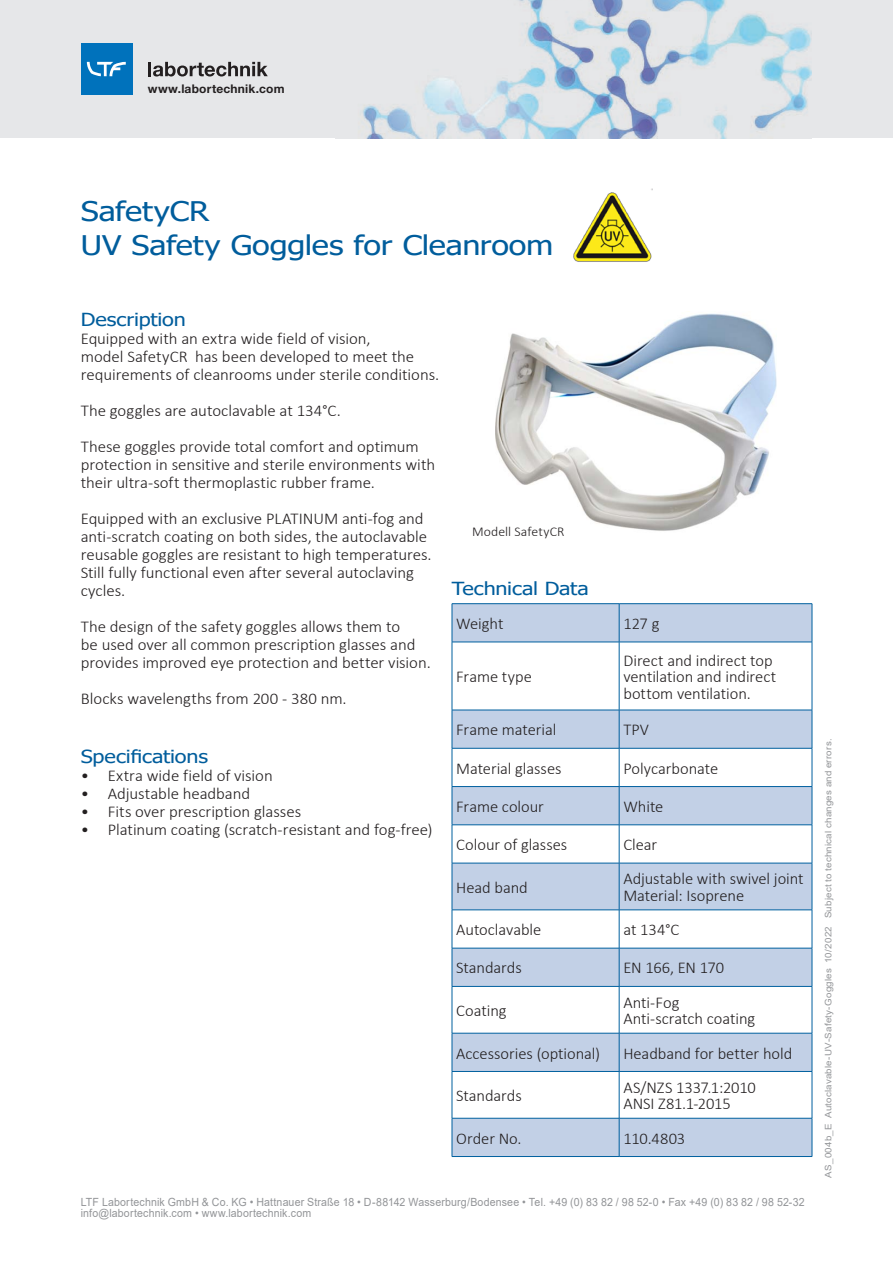
<style>
.page{position:relative;width:893px;height:1263px;background:#fff}
.page>*{position:absolute;margin:0;border:0;box-sizing:border-box;transform-origin:0 0}
.Headline{font:27px "Tahoma";letter-spacing:-.005em;color:#005d9c;scale:1.2 1}
.Body_türkis{font:18px "Tahoma";letter-spacing:-.005em;color:#005d9c;scale:1.2 1}
.Body{font:18px "Tahoma";letter-spacing:-.005em;color:#005d9c;scale:1.2 1}
.Body-2{font:300 16.5px/18px "Calibri";letter-spacing:-.005em;color:#231f20}
.t1{font:300 13.5px "Calibri";letter-spacing:.005em;color:#231f20}
.t2{font:700 12px "Helvetica Neue LT Std";letter-spacing:.015em;color:#231f20}
.t3{font:11.25px/11.2px "Arial";letter-spacing:.015em;color:#939598;scale:.94 1}
.t4{font:9px "Arial";letter-spacing:.02em;color:#939598;scale:1.08 1}
</style>
<div class="page">
<div style="left:0;top:0;width:893px;height:138px;background:#e6e7e9"></div>
<img style="left:362px;top:0;width:449px;height:138px">
<hr style="left:148px;top:62px;width:3px;height:14px;background:#231f20">
<svg style="left:153px;top:62px;width:115px;height:14px"></svg>
<div style="left:81px;top:44px;width:51px;height:51px;background:#0072bc"></div>
<svg style="left:87px;top:62px;width:39px;height:14px"></svg>
<img style="left:496px;top:313px;width:280px;height:218px">
<svg style="left:453px;top:604px;width:359px;height:552px;fill:#c2d0e6"></svg>
<hr style="left:452px;top:603px;width:167px;height:1px;background:#00609f">
<hr style="left:452px;top:604px;width:1px;height:38px;background:#00609f">
<hr style="left:619px;top:603px;width:193px;height:1px;background:#00609f">
<hr style="left:619px;top:604px;width:1px;height:38px;background:#00609f">
<hr style="left:812px;top:604px;width:1px;height:38px;background:#00609f">
<hr style="left:452px;top:642px;width:167px;height:1px;background:#00609f">
<hr style="left:452px;top:642px;width:1px;height:68px;background:#00609f">
<hr style="left:619px;top:642px;width:193px;height:1px;background:#00609f">
<hr style="left:619px;top:642px;width:1px;height:68px;background:#00609f">
<hr style="left:812px;top:642px;width:1px;height:68px;background:#00609f">
<hr style="left:452px;top:710px;width:167px;height:1px;background:#00609f">
<hr style="left:452px;top:710px;width:1px;height:38px;background:#00609f">
<hr style="left:619px;top:710px;width:193px;height:1px;background:#00609f">
<hr style="left:619px;top:710px;width:1px;height:38px;background:#00609f">
<hr style="left:812px;top:710px;width:1px;height:38px;background:#00609f">
<hr style="left:452px;top:748px;width:167px;height:1px;background:#00609f">
<hr style="left:452px;top:748px;width:1px;height:38px;background:#00609f">
<hr style="left:619px;top:748px;width:193px;height:1px;background:#00609f">
<hr style="left:619px;top:748px;width:1px;height:38px;background:#00609f">
<hr style="left:812px;top:748px;width:1px;height:38px;background:#00609f">
<hr style="left:452px;top:786px;width:167px;height:1px;background:#00609f">
<hr style="left:452px;top:787px;width:1px;height:38px;background:#00609f">
<hr style="left:619px;top:786px;width:193px;height:1px;background:#00609f">
<hr style="left:619px;top:787px;width:1px;height:38px;background:#00609f">
<hr style="left:812px;top:787px;width:1px;height:38px;background:#00609f">
<hr style="left:452px;top:824px;width:167px;height:1px;background:#00609f">
<hr style="left:452px;top:825px;width:1px;height:38px;background:#00609f">
<hr style="left:619px;top:824px;width:193px;height:1px;background:#00609f">
<hr style="left:619px;top:825px;width:1px;height:38px;background:#00609f">
<hr style="left:812px;top:825px;width:1px;height:38px;background:#00609f">
<hr style="left:452px;top:863px;width:167px;height:1px;background:#00609f">
<hr style="left:452px;top:863px;width:1px;height:47px;background:#00609f">
<hr style="left:619px;top:863px;width:193px;height:1px;background:#00609f">
<hr style="left:619px;top:863px;width:1px;height:47px;background:#00609f">
<hr style="left:812px;top:863px;width:1px;height:47px;background:#00609f">
<hr style="left:452px;top:910px;width:167px;height:1px;background:#00609f">
<hr style="left:452px;top:910px;width:1px;height:38px;background:#00609f">
<hr style="left:619px;top:910px;width:193px;height:1px;background:#00609f">
<hr style="left:619px;top:910px;width:1px;height:38px;background:#00609f">
<hr style="left:812px;top:910px;width:1px;height:38px;background:#00609f">
<hr style="left:452px;top:948px;width:167px;height:1px;background:#00609f">
<hr style="left:452px;top:948px;width:1px;height:38px;background:#00609f">
<hr style="left:619px;top:948px;width:193px;height:1px;background:#00609f">
<hr style="left:619px;top:948px;width:1px;height:38px;background:#00609f">
<hr style="left:812px;top:948px;width:1px;height:38px;background:#00609f">
<hr style="left:452px;top:986px;width:167px;height:1px;background:#00609f">
<hr style="left:452px;top:986px;width:1px;height:47px;background:#00609f">
<hr style="left:619px;top:986px;width:193px;height:1px;background:#00609f">
<hr style="left:619px;top:986px;width:1px;height:47px;background:#00609f">
<hr style="left:812px;top:986px;width:1px;height:47px;background:#00609f">
<hr style="left:452px;top:1033px;width:167px;height:1px;background:#00609f">
<hr style="left:452px;top:1033px;width:1px;height:38px;background:#00609f">
<hr style="left:619px;top:1033px;width:193px;height:1px;background:#00609f">
<hr style="left:619px;top:1033px;width:1px;height:38px;background:#00609f">
<hr style="left:812px;top:1033px;width:1px;height:38px;background:#00609f">
<hr style="left:452px;top:1071px;width:167px;height:1px;background:#00609f">
<hr style="left:452px;top:1072px;width:1px;height:46px;background:#00609f">
<hr style="left:619px;top:1071px;width:193px;height:1px;background:#00609f">
<hr style="left:619px;top:1072px;width:1px;height:46px;background:#00609f">
<hr style="left:812px;top:1072px;width:1px;height:46px;background:#00609f">
<hr style="left:452px;top:1118px;width:167px;height:1px;background:#00609f">
<hr style="left:452px;top:1118px;width:1px;height:38px;background:#00609f">
<hr style="left:619px;top:1118px;width:193px;height:1px;background:#00609f">
<hr style="left:619px;top:1118px;width:1px;height:38px;background:#00609f">
<hr style="left:812px;top:1118px;width:1px;height:38px;background:#00609f">
<hr style="left:452px;top:1156px;width:167px;height:1px;background:#00609f">
<hr style="left:619px;top:1156px;width:193px;height:1px;background:#00609f">
<img style="left:573px;top:188px;width:79px;height:74px">
<p class="t2" style="left:148px;top:81px;width:138px">www.labortechnik.com</p>
<p class="Headline" style="left:81px;top:193px;width:109px">SafetyCR</p>
<p class="Headline" style="left:81px;top:227px;width:395px">UV Safety Goggles for Cleanroom</p>
<p class="Body" style="left:81px;top:308px;width:89px">Description</p>
<p class="Body-2" style="left:81px;top:330px;width:360px">Equipped with an extra wide field of vision,<br>model SafetyCR has been developed to meet the requirements of cleanrooms under sterile conditions.</p>
<p class="Body-2" style="left:81px;top:402px;width:262px">The goggles are autoclavable at 134°C.</p>
<p class="Body-2" style="left:81px;top:438px;width:356px">These goggles provide total comfort and optimum protection in sensitive and sterile environments with their ultra-soft thermoplastic rubber frame.</p>
<p class="Body-2" style="left:81px;top:510px;width:352px">Equipped with an exclusive PLATINUM anti-fog and anti-scratch coating on both sides, the autoclavable reusable goggles are resistant to high temperatures.<br>Still fully functional even after several autoclaving cycles.</p>
<p class="Body-2" style="left:81px;top:618px;width:351px">The design of the safety goggles allows them to<br>be used over all common prescription glasses and provides improved eye protection and better vision.</p>
<p class="Body-2" style="left:81px;top:690px;width:267px">Blocks wavelengths from 200 - 380 nm.</p>
<p class="Body_türkis" style="left:81px;top:744px;width:108px">Specifications</p>
<p class="Body-2" style="left:81px;top:766px;width:194px">• Extra wide field of vision</p>
<p class="Body-2" style="left:81px;top:784px;width:171px">• Adjustable headband</p>
<p class="Body-2" style="left:81px;top:802px;width:222px">• Fits over prescription glasses</p>
<p class="Body-2" style="left:81px;top:820px;width:353px">• Platinum coating (scratch-resistant and fog-free)</p>
<p class="t1" style="left:472px;top:523px;width:94px">Modell SafetyCR</p>
<p class="Body_türkis" style="left:452px;top:577px;width:116px">Technical Data</p>
<p class="Body-2" style="left:456px;top:614px;width:49px">Weight</p>
<p class="Body-2" style="left:623px;top:614px;width:38px">127 g</p>
<p class="Body-2" style="left:456px;top:667px;width:77px">Frame type</p>
<p class="Body-2" style="left:623px;top:652px;width:154px;line-height:16.5px">Direct and indirect top ventilation and indirect bottom ventilation.</p>
<p class="Body-2" style="left:456px;top:721px;width:102px">Frame material</p>
<p class="Body-2" style="left:623px;top:721px;width:27px">TPV</p>
<p class="Body-2" style="left:456px;top:759px;width:107px">Material glasses</p>
<p class="Body-2" style="left:623px;top:759px;width:96px">Polycarbonate</p>
<p class="Body-2" style="left:456px;top:797px;width:89px">Frame colour</p>
<p class="Body-2" style="left:623px;top:797px;width:42px">White</p>
<p class="Body-2" style="left:456px;top:835px;width:113px">Colour of glasses</p>
<p class="Body-2" style="left:623px;top:835px;width:35px">Clear</p>
<p class="Body-2" style="left:456px;top:878px;width:73px">Head band</p>
<p class="Body-2" style="left:623px;top:870px;width:182px">Adjustable with swivel joint</p>
<p class="Body-2" style="left:623px;top:886px;width:122px">Material: Isoprene</p>
<p class="Body-2" style="left:456px;top:920px;width:87px">Autoclavable</p>
<p class="Body-2" style="left:623px;top:920px;width:57px">at 134°C</p>
<p class="Body-2" style="left:456px;top:959px;width:67px">Standards</p>
<p class="Body-2" style="left:623px;top:959px;width:102px">EN 166, EN 170</p>
<p class="Body-2" style="left:456px;top:1001px;width:52px">Coating</p>
<p class="Body-2" style="left:623px;top:994px;width:133px;line-height:16.5px">Anti-Fog<br>Anti-scratch coating</p>
<p class="Body-2" style="left:456px;top:1044px;width:145px">Accessories (optional)</p>
<p class="Body-2" style="left:623px;top:1044px;width:170px">Headband for better hold</p>
<p class="Body-2" style="left:456px;top:1086px;width:67px">Standards</p>
<p class="Body-2" style="left:623px;top:1078px;width:134px">AS/NZS 1337.1:2010</p>
<p class="Body-2" style="left:623px;top:1095px;width:109px">ANSI Z81.1-2015</p>
<p class="Body-2" style="left:456px;top:1129px;width:67px">Order No.</p>
<p class="Body-2" style="left:623px;top:1129px;width:63px">110.4803</p>
<p class="t3" style="left:81px;top:1196px;width:771px">LTF Labortechnik GmbH &amp; Co. KG • Hattnauer Straße 18 • D-88142 Wasserburg/Bodensee • Tel. +49 (0) 83 82 / 98 52-0 • Fax +49 (0) 83 82 / 98 52-32 info@labortechnik.com • www.labortechnik.com</p>
<p class="t4" style="left:822px;top:1178px;width:408px;rotate:-90deg">AS_004b_E Autoclavable-UV-Safety-Goggles 10/2022 Subject to technical changes and errors.</p>
</div>
